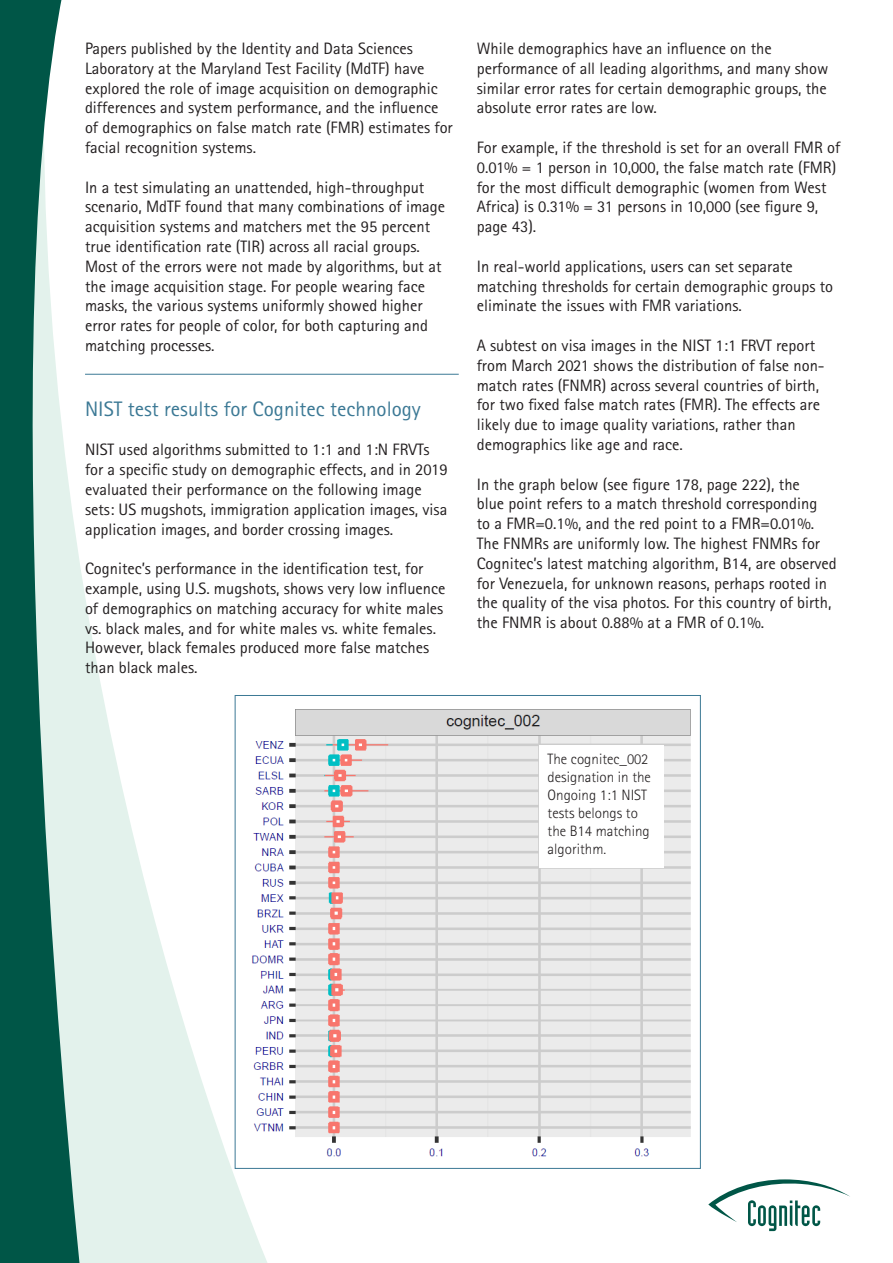
<style>
.page{position:relative;width:893px;height:1263px;background:#fff}
.page>*{position:absolute;margin:0;border:0;box-sizing:border-box;transform-origin:0 0}
.t1{font:21px "Rotis Sans Serif Std";color:#3c7995}
.t2{font:16.5px/19.8px "Rotis Sans Serif Std";color:#231f20}
.t3{font:300 15px/18px "Rotis Sans Serif Std";color:#231f20}
</style>
<div class="page">
<svg style="left:82px;top:373px;width:194px;height:890px"></svg>
<svg style="left:0;top:0;width:82px;height:1263px;background:#659b90"></svg>
<img style="left:237px;top:697px;width:454px;height:470px">
<div style="left:539px;top:745px;width:125px;height:122px;background:#fff"></div>
<hr style="left:85px;top:374px;width:374px;height:1px;background:#3c7995">
<svg style="left:708px;top:1179px;width:142px;height:52px"></svg>
<p class="t2" style="left:85px;top:38px;width:369px">Papers published by the Identity and Data Sciences Laboratory at the Maryland Test Facility (MdTF) have explored the role of image acquisition on demographic differences and system performance, and the influence of demographics on false match rate (FMR) estimates for facial recognition systems.</p>
<p class="t2" style="left:85px;top:177px;width:362px">In a test simulating an unattended, high-throughput scenario, MdTF found that many combinations of image acquisition systems and matchers met the 95 percent true identification rate (TIR) across all racial groups.<br>Most of the errors were not made by algorithms, but at the image acquisition stage. For people wearing face masks, the various systems uniformly showed higher</p>
<p class="t2" style="left:85px;top:316px;width:344px">error rates for people of color, for both capturing and matching processes.</p>
<p class="t1" style="left:85px;top:396px;width:337px">NIST test results for Cognitec technology</p>
<p class="t2" style="left:85px;top:440px;width:364px">NIST used algorithms submitted to 1:1 and 1:N FRVTs for a specific study on demographic effects, and in 2019 evaluated their performance on the following image sets: US mugshots, immigration application images, visa application images, and border crossing images.</p>
<p class="t2" style="left:85px;top:559px;width:362px">Cognitec’s performance in the identification test, for example, using U.S. mugshots, shows very low influence of demographics on matching accuracy for white males vs. black males, and for white males vs. white females.<br>However, black females produced more false matches than black males.</p>
<p class="t2" style="left:477px;top:38px;width:353px">While demographics have an influence on the performance of all leading algorithms, and many show similar error rates for certain demographic groups, the absolute error rates are low.</p>
<p class="t2" style="left:477px;top:137px;width:365px">For example, if the threshold is set for an overall FMR of 0.01% = 1 person in 10,000, the false match rate (FMR) for the most difficult demographic (women from West Africa) is 0.31% = 31 persons in 10,000 (see figure 9, page 43).</p>
<p class="t2" style="left:477px;top:256px;width:358px">In real-world applications, users can set separate matching thresholds for certain demographic groups to eliminate the issues with FMR variations.</p>
<p class="t2" style="left:477px;top:335px;width:340px">A subtest on visa images in the NIST 1:1 FRVT report</p>
<p class="t2" style="left:477px;top:355px;width:349px">from March 2021 shows the distribution of false non&shy;match rates (FNMR) across several countries of birth, for two fixed false match rates (FMR). The effects are likely due to image quality variations, rather than demographics like age and race.</p>
<p class="t2" style="left:477px;top:474px;width:362px">In the graph below (see figure 178, page 222), the<br>blue point refers to a match threshold corresponding<br>to a FMR=0.1%, and the red point to a FMR=0.01%.<br>The FNMRs are uniformly low. The highest FNMRs for Cognitec’s latest matching algorithm, B14, are observed for Venezuela, for unknown reasons, perhaps rooted in the quality of the visa photos. For this country of birth, the FNMR is about 0.88% at a FMR of 0.1%.</p>
<p class="t3" style="left:548px;top:750px;width:105px">The cognitec_002 designation in the<br>Ongoing 1:1 NIST tests belongs to the B14 matching algorithm.</p>
</div>
